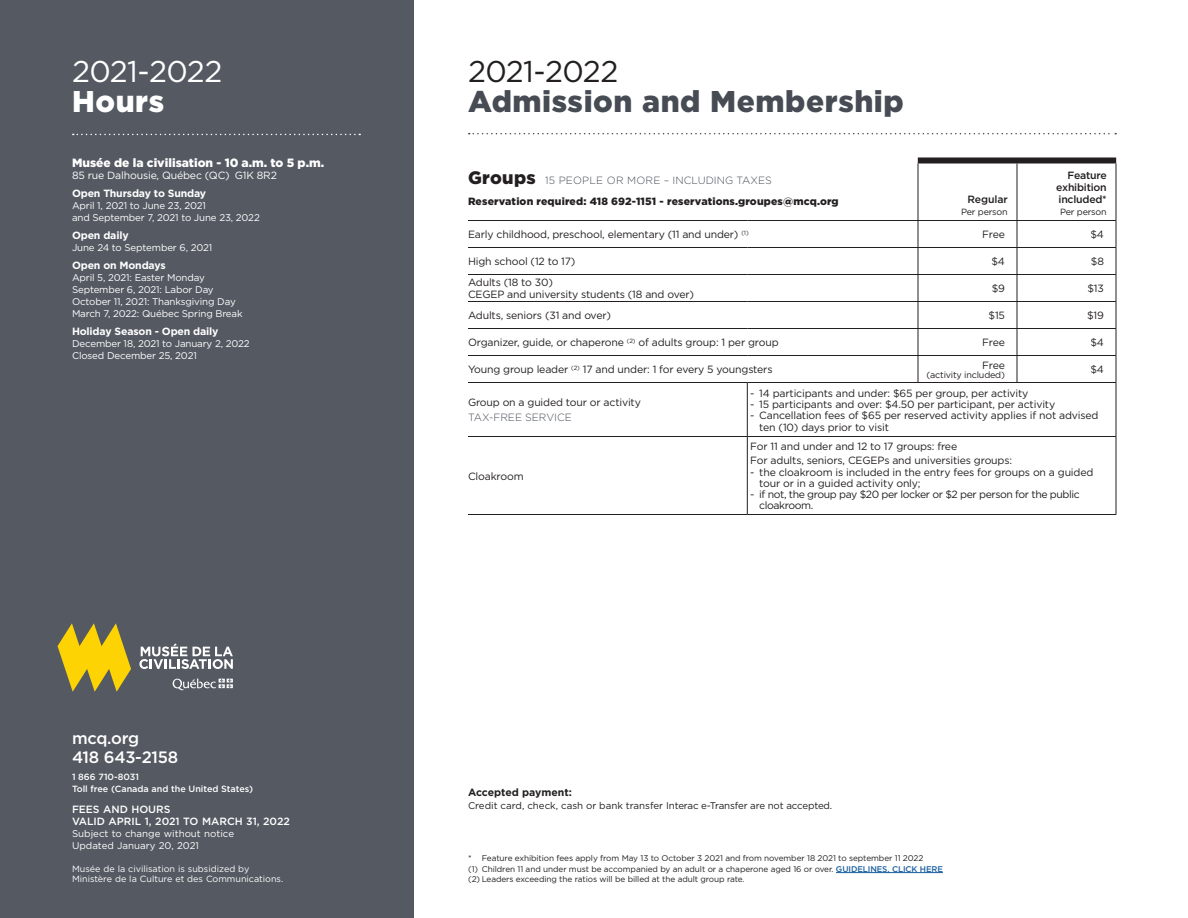
<style>
.page{position:relative;width:1188px;height:918px;background:#fff}
.page>*{position:absolute;margin:0;border:0;box-sizing:border-box;transform-origin:0 0}
.t1{font:900 30px "Gotham";letter-spacing:.02em;color:#464b54}
.t2{font:30px "Gotham";letter-spacing:-.02em;color:#231f20}
.t3{font:30px "Gotham";letter-spacing:-.02em;color:#fff}
.t4{font:900 30px "Gotham";letter-spacing:.02em;color:#fff}
.t5{font:500 16.5px/19px "Gotham";letter-spacing:-.015em;color:#fff}
.t6{font:900 12px "Gotham";color:#fff}
.t7{font:10.5px/11.2px "Gotham";letter-spacing:-.015em;color:#231f20}
.t8{font:900 10.5px/21px "Gotham";letter-spacing:.015em;color:#231f20}
.t9{font:700 10.5px "Gotham";letter-spacing:-.015em;color:#fff}
.t10{font:10.5px/11.2px "Gotham";letter-spacing:-.04em;color:#231f20}
.t11{font:500 10.5px/12px "Gotham";color:#fff}
.t12{font:500 10.5px/12px "Gotham";letter-spacing:-.02em;color:#231f20;text-align:justify}
.t13{font:10.5px "Gotham";letter-spacing:-.015em;color:#fff}
.t14{font:700 10.5px "Gotham";color:#231f20}
.t15{font:300 10.5px "Gotham";color:#464b54}
.t16{font:9.75px/12px "Gotham";letter-spacing:-.015em;color:#fff}
.t17{font:9.75px "Gotham";letter-spacing:-.015em;color:#231f20}
.t18{font:9px/10.5px "Gotham";color:#fff}
.t19{font:500 9px/12px "Gotham";color:#fff}
.t20{font:9px "Gotham";letter-spacing:-.02em;color:#231f20}
.t21{font:8.25px/10.5px "Gotham";letter-spacing:-.01em;color:#231f20}
.s1{font-size:18px}
.s2{font-weight:300;color:#464b54}
.s3{font-weight:500;color:#175d9e}
</style>
<div class="page">
<svg style="left:469px;top:133px;width:647px;height:1px"></svg>
<div style="left:0;top:0;width:414px;height:918px;background:#545962"></div>
<svg style="left:58px;top:623px;width:73px;height:69px"></svg>
<svg style="left:139px;top:643px;width:94px;height:26px"></svg>
<svg style="left:173px;top:678px;width:60px;height:12px"></svg>
<svg style="left:73px;top:134px;width:287px;height:1px"></svg>
<hr style="left:836px;top:872px;width:107px;height:1px;background:#175d9e">
<hr style="left:468px;top:220px;width:279px;height:1px;background:#231f20">
<hr style="left:747px;top:220px;width:171px;height:1px;background:#231f20">
<hr style="left:468px;top:247px;width:279px;height:1px;background:#231f20">
<hr style="left:747px;top:247px;width:171px;height:1px;background:#231f20">
<hr style="left:468px;top:274px;width:279px;height:1px;background:#231f20">
<hr style="left:747px;top:274px;width:171px;height:1px;background:#231f20">
<hr style="left:468px;top:301px;width:279px;height:1px;background:#231f20">
<hr style="left:747px;top:301px;width:171px;height:1px;background:#231f20">
<hr style="left:468px;top:328px;width:279px;height:1px;background:#231f20">
<hr style="left:747px;top:328px;width:171px;height:1px;background:#231f20">
<hr style="left:468px;top:355px;width:279px;height:1px;background:#231f20">
<hr style="left:747px;top:355px;width:171px;height:1px;background:#231f20">
<hr style="left:468px;top:436px;width:279px;height:1px;background:#231f20">
<hr style="left:747px;top:436px;width:171px;height:1px;background:#231f20">
<hr style="left:918px;top:436px;width:99px;height:1px;background:#231f20">
<hr style="left:1017px;top:436px;width:99px;height:1px;background:#231f20">
<hr style="left:468px;top:514px;width:279px;height:1px;background:#231f20">
<hr style="left:747px;top:514px;width:171px;height:1px;background:#231f20">
<hr style="left:918px;top:514px;width:99px;height:1px;background:#231f20">
<hr style="left:1017px;top:514px;width:99px;height:1px;background:#231f20">
<hr style="left:468px;top:382px;width:279px;height:1px;background:#231f20">
<hr style="left:747px;top:382px;width:171px;height:1px;background:#231f20">
<hr style="left:918px;top:301px;width:99px;height:1px;background:#231f20">
<hr style="left:1017px;top:301px;width:99px;height:1px;background:#231f20">
<hr style="left:918px;top:220px;width:99px;height:1px;background:#231f20">
<hr style="left:1017px;top:220px;width:99px;height:1px;background:#231f20">
<hr style="left:918px;top:247px;width:99px;height:1px;background:#231f20">
<hr style="left:1017px;top:247px;width:99px;height:1px;background:#231f20">
<hr style="left:918px;top:274px;width:99px;height:1px;background:#231f20">
<hr style="left:1017px;top:274px;width:99px;height:1px;background:#231f20">
<hr style="left:918px;top:328px;width:99px;height:1px;background:#231f20">
<hr style="left:1017px;top:328px;width:99px;height:1px;background:#231f20">
<hr style="left:918px;top:355px;width:99px;height:1px;background:#231f20">
<hr style="left:1017px;top:355px;width:99px;height:1px;background:#231f20">
<hr style="left:918px;top:382px;width:99px;height:1px;background:#231f20">
<hr style="left:1017px;top:382px;width:99px;height:1px;background:#231f20">
<hr style="left:918px;top:164px;width:1px;height:56px;background:#231f20">
<hr style="left:1017px;top:164px;width:1px;height:56px;background:#231f20">
<hr style="left:1116px;top:164px;width:1px;height:56px;background:#231f20">
<hr style="left:1116px;top:437px;width:1px;height:77px;background:#231f20">
<svg style="left:918px;top:221px;width:1px;height:161px"></svg>
<svg style="left:1017px;top:221px;width:1px;height:161px"></svg>
<svg style="left:1116px;top:221px;width:1px;height:161px"></svg>
<hr style="left:747px;top:383px;width:1px;height:53px;background:#231f20">
<hr style="left:1116px;top:383px;width:1px;height:53px;background:#231f20">
<hr style="left:747px;top:437px;width:1px;height:77px;background:#231f20">
<div style="left:918px;top:158px;width:99px;height:6px;background:#231f20"></div>
<div style="left:1017px;top:158px;width:99px;height:6px;background:#231f20"></div>
<h1 class="t3" style="left:72px;top:53px;width:152px">2021-2022</h1>
<h1 class="t4" style="left:72px;top:81px;width:94px">Hours</h1>
<p class="t6" style="left:72px;top:155px;width:254px">Musée de la civilisation - 10 a.m. to 5 p.m.</p>
<p class="t13" style="left:72px;top:169px;width:207px">85 rue Dalhousie, Québec (QC) G1K 8R2</p>
<p class="t9" style="left:72px;top:186px;width:136px">Open Thursday to Sunday</p>
<p class="t16" style="left:72px;top:199px;width:189px">April 1, 2021 to June 23, 2021<br>and September 7, 2021 to June 23, 2022</p>
<p class="t9" style="left:72px;top:228px;width:58px">Open daily</p>
<p class="t16" style="left:72px;top:241px;width:142px">June 24 to September 6, 2021</p>
<p class="t9" style="left:72px;top:258px;width:95px">Open on Mondays</p>
<p class="t16" style="left:72px;top:271px;width:172px">April 5, 2021: Easter Monday<br>September 6, 2021: Labor Day<br>October 11, 2021: Thanksgiving Day<br>March 7, 2022: Québec Spring Break</p>
<p class="t9" style="left:72px;top:324px;width:148px">Holiday Season - Open daily</p>
<p class="t16" style="left:72px;top:337px;width:179px">December 18, 2021 to January 2, 2022<br>Closed December 25, 2021</p>
<h1 class="t2" style="left:468px;top:52px;width:152px">2021-2022</h1>
<h1 class="t1" style="left:468px;top:81px;width:437px">Admission and Membership</h1>
<p class="t8" style="left:468px;top:170px;width:372px"><span class="s1">Groups</span> <span class="s2">15 PEOPLE OR MORE – INCLUDING TAXES<br></span>Reservation required: 418 692-1151 - reservations.groupes@mcq.org</p>
<p class="t12" style="left:968px;top:193px;width:42px">Regular</p>
<p class="t20" style="left:961px;top:206px;width:48px">Per person</p>
<p class="t12" style="left:1056px;top:169px;width:52px;text-indent:11px">Feature exhibition included*</p>
<p class="t20" style="left:1060px;top:206px;width:48px">Per person</p>
<p class="t7" style="left:468px;top:229px;width:282px">Early childhood, preschool, elementary (11 and under) <sup>(1)</sup></p>
<p class="t7" style="left:982px;top:229px;width:24px">Free</p>
<p class="t7" style="left:1090px;top:229px;width:15px">$4</p>
<p class="t7" style="left:468px;top:256px;width:109px">High school (12 to 17)</p>
<p class="t7" style="left:991px;top:256px;width:15px">$4</p>
<p class="t7" style="left:1091px;top:256px;width:15px">$8</p>
<p class="t7" style="left:468px;top:276px;width:228px;line-height:12px">Adults (18 to 30)<br>CEGEP and university students (18 and over)</p>
<p class="t7" style="left:992px;top:283px;width:15px">$9</p>
<p class="t7" style="left:1087px;top:283px;width:18px">$13</p>
<p class="t7" style="left:468px;top:310px;width:145px">Adults, seniors (31 and over)</p>
<p class="t7" style="left:988px;top:310px;width:18px">$15</p>
<p class="t7" style="left:1087px;top:310px;width:18px">$19</p>
<p class="t7" style="left:468px;top:337px;width:312px">Organizer, guide, or chaperone <sup>(2)</sup> of adults group: 1 per group</p>
<p class="t7" style="left:982px;top:337px;width:24px">Free</p>
<p class="t7" style="left:1090px;top:337px;width:15px">$4</p>
<p class="t7" style="left:468px;top:364px;width:306px">Young group leader <sup>(2)</sup> 17 and under: 1 for every 5 youngsters</p>
<p class="t7" style="left:982px;top:359px;width:24px">Free</p>
<p class="t20" style="left:927px;top:369px;width:80px">(activity included)</p>
<p class="t7" style="left:1090px;top:364px;width:15px">$4</p>
<p class="t7" style="left:468px;top:397px;width:174px">Group on a guided tour or activity</p>
<p class="t15" style="left:468px;top:411px;width:105px">TAX-FREE SERVICE</p>
<p class="t7" style="left:468px;top:470px;width:57px">Cloakroom</p>
<p class="t7" style="left:750px;top:387px;width:280px">- 14 participants and under: $65 per group, per activity</p>
<p class="t7" style="left:750px;top:399px;width:306px">- 15 participants and over: $4.50 per participant, per activity</p>
<p class="t7" style="left:759px;top:410px;width:341px;text-indent:-9px">- Cancellation fees of $65 per reserved activity applies if not advised ten (10) days prior to visit</p>
<p class="t7" style="left:750px;top:439px;width:263px;line-height:14.2px">For 11 and under and 12 to 17 groups: free<br>For adults, seniors, CEGEPs and universities groups:</p>
<p class="t7" style="left:759px;top:466px;width:336px;text-indent:-9px">- the cloakroom is included in the entry fees for groups on a guided tour or in a guided activity only;</p>
<p class="t10" style="left:759px;top:489px;width:322px;text-indent:-9px">- if not, the group pay $20 per locker or $2 per person for the public cloakroom.</p>
<h2 class="t5" style="left:72px;top:728px;width:108px">mcq.org<br>418 643-2158</h2>
<p class="t19" style="left:72px;top:771px;width:183px">1 866 710-8031<br>Toll free (Canada and the United States)</p>
<p class="t11" style="left:72px;top:803px;width:219px">FEES AND HOURS<br>VALID APRIL 1, 2021 TO MARCH 31, 2022</p>
<p class="t16" style="left:72px;top:827px;width:164px">Subject to change without notice<br>Updated January 20, 2021</p>
<p class="t18" style="left:72px;top:863px;width:213px">Musée de la civilisation is subsidized by<br>Ministère de la Culture et des Communications.</p>
<p class="t21" style="left:468px;top:853px;width:476px">* Feature exhibition fees apply from May 13 to October 3 2021 and from november 18 2021 to september 11 2022<br>(1) Children 11 and under must be accompanied by an adult or a chaperone aged 16 or over. <span class="s3">GUIDELINES, CLICK HERE </span>(2) Leaders exceeding the ratios will be billed at the adult group rate.</p>
<p class="t14" style="left:468px;top:785px;width:105px">Accepted payment:</p>
<p class="t17" style="left:468px;top:800px;width:366px">Credit card, check, cash or bank transfer Interac e-Transfer are not accepted.</p>
</div>
